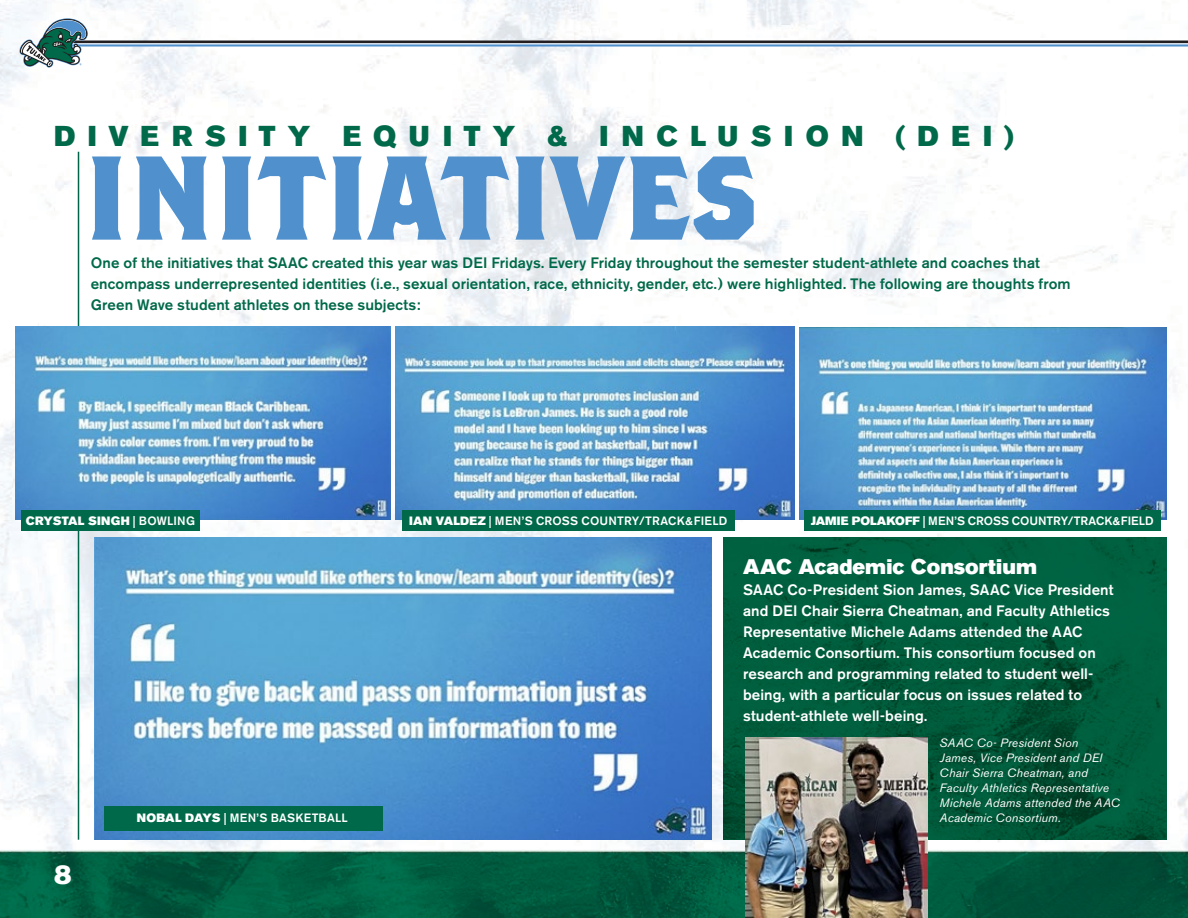
<style>
.page{position:relative;width:1188px;height:918px;background:#fff}
.page>*{position:absolute;margin:0;border:0;box-sizing:border-box;transform-origin:0 0}
.t1{font:118.8px "Brothers Bold Alternates";color:#5091cd}
.t2{font:28.5px "Akzidenz Grotesk BE Super";letter-spacing:.44em;color:#006949}
.t3{font:27px "Akzidenz Grotesk BE Super";color:#fff}
.t4{font:21px "Akzidenz Grotesk BE Super";letter-spacing:.005em;color:#fff}
.t5{font:500 15px/21px "Akzidenz Grotesk BE";letter-spacing:.005em;color:#006949}
.t6{font:500 15px/21px "Akzidenz Grotesk BE";letter-spacing:.01em;color:#fff}
.t7{font:italic 12px/15px "Akzidenz Grotesk BE";letter-spacing:.015em;color:#fff}
.t8{font:500 12px "Akzidenz Grotesk BE";letter-spacing:.015em;color:#fff}
.t9{font:12px "Akzidenz Grotesk BE Super";letter-spacing:.02em;color:#fff}
.s1{font-family:"Akzidenz Grotesk BE";font-weight:500}
.s2{font-family:"Akzidenz Grotesk BE Super";font-weight:400}
</style>
<div class="page">
<img style="left:0;top:0;width:1188px;height:918px">
<svg style="left:88px;top:40px;width:1100px;height:3px;background:#464344"></svg>
<hr style="left:54px;top:44px;width:1134px;height:3px;background:#5091cd">
<hr style="left:54px;top:43px;width:1134px;height:1px;background:#fff">
<svg style="left:19px;top:18px;width:69px;height:50px"></svg>
<img style="left:724px;top:538px;width:442px;height:301px">
<hr style="left:78px;top:152px;width:1px;height:688px;background:#006548">
<img style="left:15px;top:327px;width:376px;height:192px">
<img style="left:396px;top:327px;width:399px;height:192px">
<img style="left:799px;top:327px;width:368px;height:193px">
<img style="left:94px;top:537px;width:617px;height:302px">
<div style="left:22px;top:510px;width:178px;height:21px;background:#006949"></div>
<div style="left:805px;top:510px;width:356px;height:21px;background:#006949"></div>
<div style="left:104px;top:806px;width:278px;height:25px;background:#006949"></div>
<div style="left:402px;top:510px;width:332px;height:21px;background:#006949"></div>
<img style="left:745px;top:738px;width:182px;height:180px">
<h2 class="t2" style="left:54px;top:119px;width:961px">DIVERSITY EQUITY &amp; INCLUSION (DEI)</h2>
<h1 class="t1" style="left:84px;top:124px;width:677px">INITIATIVES</h1>
<p class="t5" style="left:91px;top:253px;width:981px">One of the initiatives that SAAC created this year was DEI Fridays. Every Friday throughout the semester student-athlete and coaches that encompass underrepresented identities (i.e., sexual orientation, race, ethnicity, gender, etc.) were highlighted. The following are thoughts from<br>Green Wave student athletes on these subjects:</p>
<p class="t9" style="left:26px;top:514px;width:171px">CRYSTAL SINGH <span class="s1">| BOWLING</span></p>
<p class="t8" style="left:811px;top:513px;width:344px"><span class="s2">JAMIE POLAKOFF</span> | MEN’S CROSS COUNTRY/TRACK&amp;FIELD</p>
<p class="t8" style="left:409px;top:513px;width:320px"><span class="s2">IAN VALDEZ</span> | MEN’S CROSS COUNTRY/TRACK&amp;FIELD</p>
<h3 class="t3" style="left:54px;top:859px;width:19px">8</h3>
<p class="t8" style="left:137px;top:811px;width:212px"><span class="s2">NOBAL DAYS</span> | MEN’S BASKETBALL</p>
<h3 class="t4" style="left:743px;top:554px;width:296px">AAC Academic Consortium</h3>
<p class="t6" style="left:743px;top:579px;width:372px">SAAC Co-President Sion James, SAAC Vice President and DEI Chair Sierra Cheatman, and Faculty Athletics Representative Michele Adams attended the AAC Academic Consortium. This consortium focused on research and programming related to student well&shy;being, with a particular focus on issues related to student-athlete well-being.</p>
<p class="t7" style="left:940px;top:735px;width:182px">SAAC Co- President Sion<br>James, Vice President and DEI<br>Chair Sierra Cheatman, and<br>Faculty Athletics Representative<br>Michele Adams attended the AAC<br>Academic Consortium.</p>
</div>
